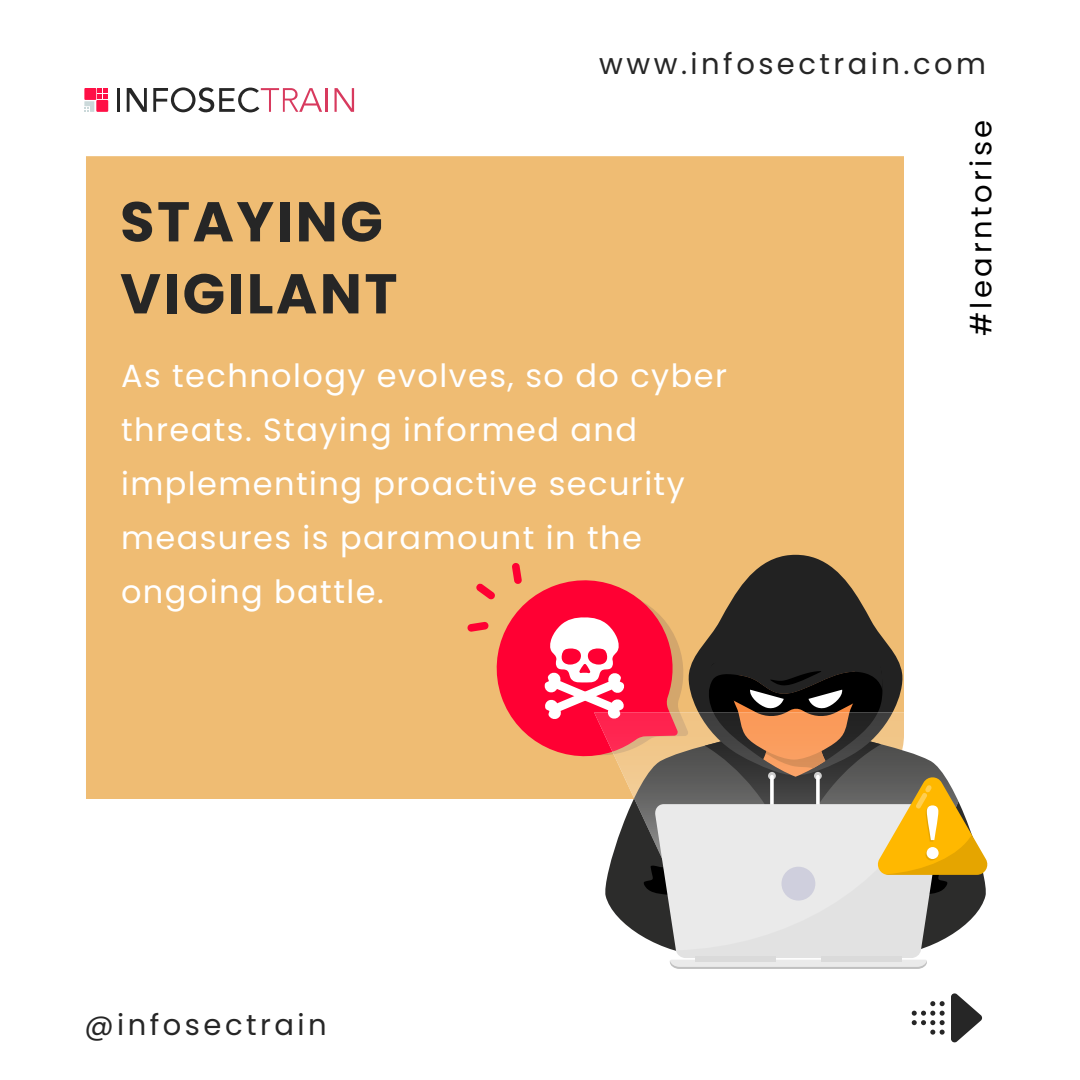
<style>
.page{position:relative;width:1080px;height:1080px;background:#fff}
.page>*{position:absolute;margin:0;border:0;box-sizing:border-box;transform-origin:0 0}
.t1{font:700 56px/72px "Poppins";letter-spacing:.045em;color:#262626}
.t2{font:32px/54px "Poppins";letter-spacing:.045em;color:#fff}
.t3{font:29px "Poppins";letter-spacing:.12em;color:#262626}
.t4{font:29px "Poppins";letter-spacing:.12em;color:#000}
</style>
<div class="page">
<div style="left:86px;top:156px;width:818px;height:643px;background:#efbc73"></div>
<svg style="left:951px;top:993px;width:31px;height:50px"></svg>
<svg style="left:912px;top:1001px;width:33px;height:34px"></svg>
<hr style="left:117px;top:88px;width:3px;height:24px;background:#262626">
<svg style="left:127px;top:88px;width:20px;height:24px"></svg>
<svg style="left:153px;top:87px;width:169px;height:26px"></svg>
<hr style="left:326px;top:88px;width:2px;height:24px;background:#d83a5e">
<svg style="left:335px;top:88px;width:19px;height:24px"></svg>
<svg style="left:84px;top:88px;width:24px;height:24px"></svg>
<svg style="left:686px;top:555px;width:218px;height:8px;background:#c79e63"></svg>
<svg style="left:467px;top:563px;width:521px;height:406px"></svg>
<h1 class="t1" style="left:120px;top:186px;width:279px">STAYING<br>VIGILANT</h1>
<p class="t3" style="left:599px;top:47px;width:388px">www.infosectrain.com</p>
<p class="t4" style="left:965px;top:336px;width:218px;rotate:-90deg">#learntorise</p>
<p class="t2" style="left:121px;top:349px;width:607px">As technology evolves, so do cyber threats. Staying informed and implementing proactive security measures is paramount in the ongoing battle.</p>
<p class="t3" style="left:84px;top:1008px;width:244px">@infosectrain</p>
</div>
